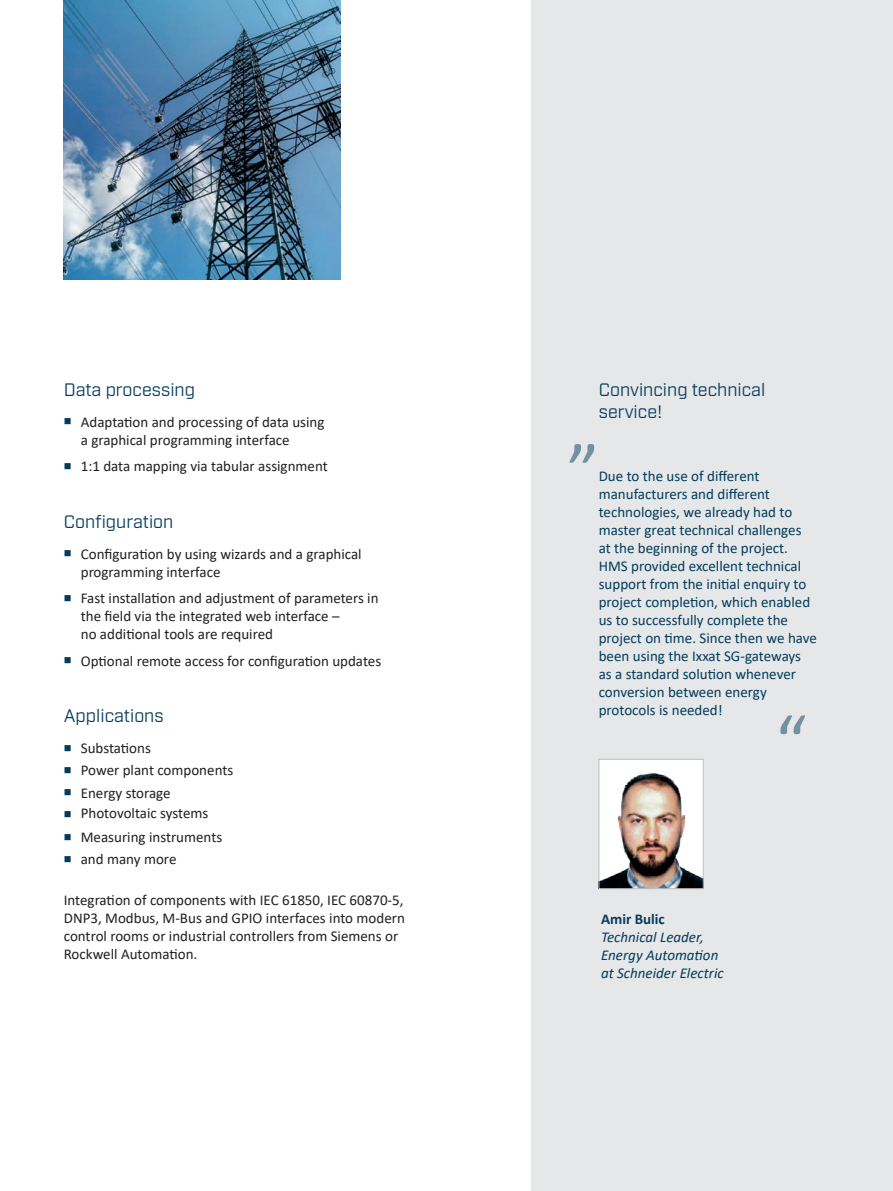
<style>
.page{position:relative;width:893px;height:1191px;background:#fff}
.page>*{position:absolute;margin:0;border:0;box-sizing:border-box;transform-origin:0 0}
.t1{font:75px "Calibri";color:#033c5b}
.t2{font:18px/21.6px "Industry";color:#033c5b}
.t3{font:15px/18px "Calibri";color:#231f20}
.t4{font:15px/18px "Calibri";color:#033c5b}
.t5{font:italic 15px/18px "Calibri";color:#033c5b}
.s1{color:#033c5b}
.s2{font-weight:700;font-style:normal}
</style>
<div class="page">
<div style="left:531px;top:0;width:362px;height:1191px;background:#e6e7e9"></div>
<img style="left:64px;top:0;width:276px;height:279px">
<img style="left:601px;top:761px;width:100px;height:125px">
<div style="left:599px;top:759px;width:104px;height:129px;border:1px solid #bcbdc0"></div>
<p class="t2" style="left:64px;top:379px;width:133px">Data processing</p>
<p class="t3" style="left:81px;top:412px;width:245px;text-indent:-17px"><span class="s1">■</span> Adaptation and processing of data using a graphical programming interface</p>
<p class="t3" style="left:64px;top:457px;width:266px"><span class="s1">■</span> 1:1 data mapping via tabular assignment</p>
<p class="t2" style="left:64px;top:511px;width:111px">Configuration</p>
<p class="t3" style="left:81px;top:544px;width:282px;text-indent:-17px"><span class="s1">■</span> Configuration by using wizards and a graphical programming interface</p>
<p class="t3" style="left:81px;top:589px;width:299px;text-indent:-17px"><span class="s1">■</span> Fast installation and adjustment of parameters in the field via the integrated web interface –<br>no additional tools are required</p>
<p class="t3" style="left:64px;top:651px;width:319px"><span class="s1">■</span> Optional remote access for configuration updates</p>
<p class="t2" style="left:64px;top:705px;width:101px">Applications</p>
<p class="t3" style="left:64px;top:738px;width:89px"><span class="s1">■</span> Substations</p>
<p class="t3" style="left:64px;top:761px;width:171px"><span class="s1">■</span> Power plant components</p>
<p class="t3" style="left:64px;top:783px;width:108px"><span class="s1">■</span> Energy storage</p>
<p class="t3" style="left:64px;top:804px;width:146px"><span class="s1">■</span> Photovoltaic systems</p>
<p class="t3" style="left:64px;top:827px;width:160px"><span class="s1">■</span> Measuring instruments</p>
<p class="t3" style="left:64px;top:850px;width:114px"><span class="s1">■</span> and many more</p>
<p class="t3" style="left:64px;top:890px;width:343px">Integration of components with IEC 61850, IEC 60870-5, DNP3, Modbus, M-Bus and GPIO interfaces into modern control rooms or industrial controllers from Siemens or Rockwell Automation.</p>
<p class="t2" style="left:599px;top:379px;width:168px">Convincing technical service!</p>
<h1 class="t1" style="left:568px;top:375px;width:33px">„</h1>
<p class="t4" style="left:599px;top:466px;width:220px">Due to the use of different manufacturers and different technologies, we already had to master great technical challenges at the beginning of the project.<br>HMS provided excellent technical support from the initial enquiry to project completion, which enabled us to successfully complete the project on time. Since then we have been using the Ixxat SG-gateways as a standard solution whenever conversion between energy protocols is needed!</p>
<h1 class="t1" style="left:775px;top:689px;width:33px">“</h1>
<p class="t5" style="left:601px;top:909px;width:124px"><span class="s2">Amir Bulic<br></span>Technical Leader,<br>Energy Automation at Schneider Electric</p>
</div>
